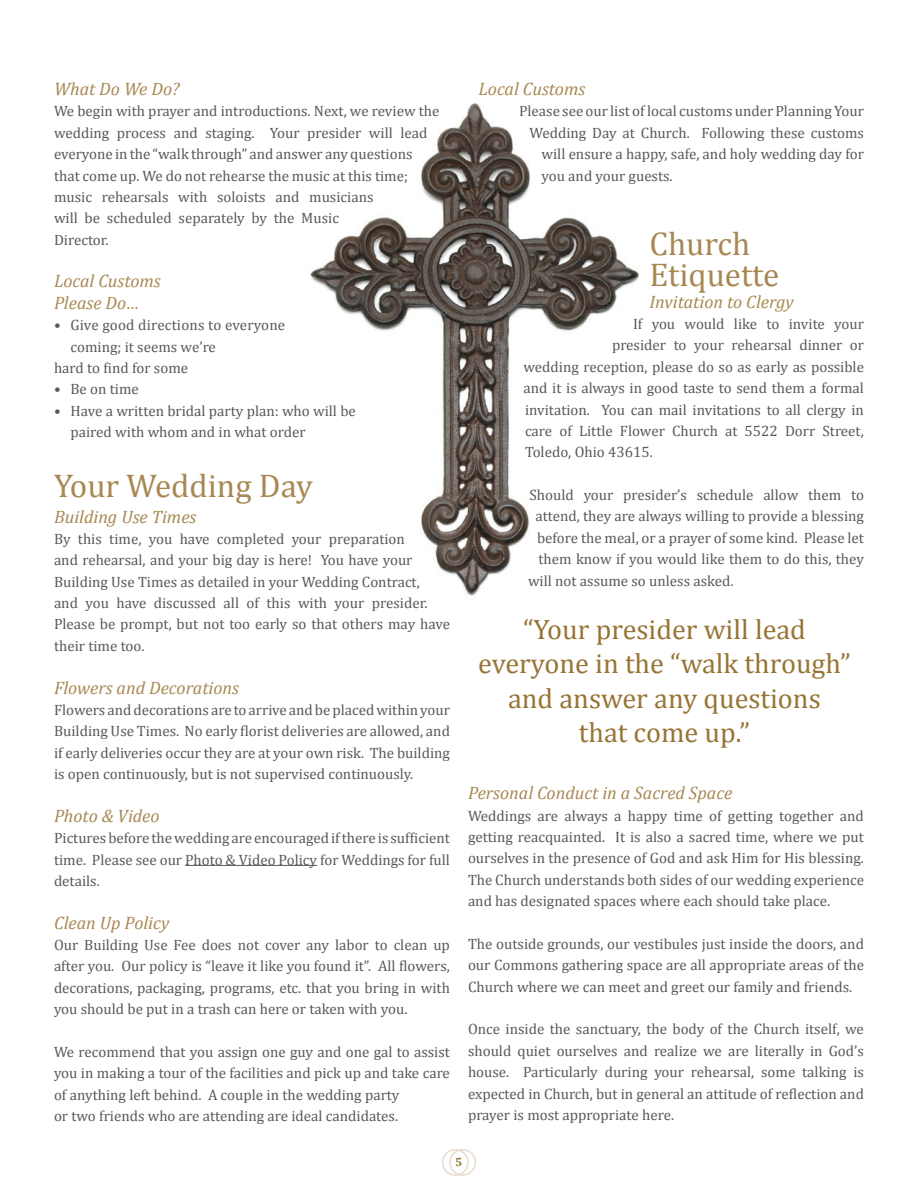
<style>
.page{position:relative;width:918px;height:1188px;background:#fff}
.page>*{position:absolute;margin:0;border:0;box-sizing:border-box;transform-origin:0 0}
.t1{font:33px/31.5px "Cambria";color:#a78852}
.t2{font:28.2px/34.5px "Cambria";color:#977433;text-align:center}
.t3{font:italic 18px/21.3px "Cambria";color:#a78852}
.t4{font:15px/21.3px "Cambria";color:#58595b;text-align:justify}
.t5{font:700 12px "Cambria";color:#977433}
</style>
<div class="page">
<img style="left:185px;top:103px;width:454px;height:1073px">
<div style="left:442px;top:1149px;width:27px;height:27px;border:2px solid #e6ddcf;border-radius:50%"></div>
<div style="left:449px;top:1149px;width:27px;height:27px;border:2px solid #e6ddcf;border-radius:50%"></div>
<hr style="left:185px;top:865px;width:132px;height:1px;background:#58595b">
<p class="t3" style="left:54px;top:78px;width:127px">What Do We Do?</p>
<p class="t4" style="left:54px;top:101px;width:387px;text-align:left">We begin with prayer and introductions. Next, we review the wedding process and staging. Your presider will lead everyone in the “walk through” and answer any questions that come up. We do not rehearse the music at this time; music rehearsals with soloists and musicians<br>will be scheduled separately by the Music<br>Director.</p>
<p class="t3" style="left:54px;top:270px;width:108px">Local Customs<br>Please Do…</p>
<p class="t4" style="left:54px;top:314px;width:233px">• Give good directions to everyone</p>
<p class="t4" style="left:70px;top:336px;width:147px">coming; it seems we’re</p>
<p class="t4" style="left:54px;top:357px;width:136px">hard to find for some</p>
<p class="t4" style="left:54px;top:378px;width:86px">• Be on time</p>
<p class="t4" style="left:70px;top:400px;width:287px;text-indent:-16px">• Have a written bridal party plan: who will be paired with whom and in what order</p>
<h1 class="t1" style="left:54px;top:469px;width:260px">Your Wedding Day</h1>
<p class="t3" style="left:54px;top:505px;width:144px">Building Use Times</p>
<p class="t4" style="left:54px;top:528px;width:397px;text-align:left">By this time, you have completed your preparation<br>and rehearsal, and your big day is here! You have your Building Use Times as detailed in your Wedding Contract,<br>and you have discussed all of this with your presider.<br>Please be prompt, but not too early so that others may have their time too.</p>
<p class="t3" style="left:54px;top:676px;width:187px">Flowers and Decorations</p>
<p class="t4" style="left:54px;top:699px;width:398px">Flowers and decorations are to arrive and be placed within your Building Use Times. No early florist deliveries are allowed, and if early deliveries occur they are at your own risk. The building is open continuously, but is not supervised continuously.</p>
<p class="t3" style="left:54px;top:805px;width:107px">Photo &amp; Video</p>
<p class="t4" style="left:54px;top:827px;width:398px">Pictures before the wedding are encouraged if there is sufficient time. Please see our Photo &amp; Video Policy for Weddings for full details.</p>
<p class="t3" style="left:54px;top:911px;width:117px">Clean Up Policy</p>
<p class="t4" style="left:54px;top:934px;width:398px">Our Building Use Fee does not cover any labor to clean up after you. Our policy is “leave it like you found it”. All flowers, decorations, packaging, programs, etc. that you bring in with you should be put in a trash can here or taken with you.</p>
<p class="t4" style="left:54px;top:1041px;width:398px;text-align:left">We recommend that you assign one guy and one gal to assist you in making a tour of the facilities and pick up and take care of anything left behind. A couple in the wedding party<br>or two friends who are attending are ideal candidates.</p>
<p class="t3" style="left:478px;top:78px;width:108px">Local Customs</p>
<p class="t4" style="left:519px;top:101px;width:347px">Please see our list of local customs under Planning Your</p>
<p class="t4" style="left:530px;top:122px;width:336px">Wedding Day at Church. Following these customs</p>
<p class="t4" style="left:542px;top:143px;width:324px">will ensure a happy, safe, and holy wedding day for</p>
<p class="t4" style="left:542px;top:165px;width:133px">you and your guests.</p>
<h1 class="t1" style="left:650px;top:228px;width:131px">Church<br>Etiquette</h1>
<p class="t3" style="left:650px;top:290px;width:146px">Invitation to Clergy</p>
<p class="t4" style="left:633px;top:313px;width:232px">If you would like to invite your</p>
<p class="t4" style="left:612px;top:335px;width:254px">presider to your rehearsal dinner or</p>
<p class="t4" style="left:524px;top:356px;width:342px">wedding reception, please do so as early as possible</p>
<p class="t4" style="left:524px;top:377px;width:342px">and it is always in good taste to send them a formal</p>
<p class="t4" style="left:525px;top:399px;width:340px">invitation. You can mail invitations to all clergy in</p>
<p class="t4" style="left:525px;top:420px;width:340px">care of Little Flower Church at 5522 Dorr Street,</p>
<p class="t4" style="left:525px;top:441px;width:129px">Toledo, Ohio 43615.</p>
<p class="t4" style="left:530px;top:484px;width:336px">Should your presider’s schedule allow them to</p>
<p class="t4" style="left:536px;top:506px;width:330px">attend, they are always willing to provide a blessing</p>
<p class="t4" style="left:537px;top:527px;width:328px">before the meal, or a prayer of some kind. Please let</p>
<p class="t4" style="left:538px;top:548px;width:327px">them know if you would like them to do this, they</p>
<p class="t4" style="left:528px;top:570px;width:207px">will not assume so unless asked.</p>
<h2 class="t2" style="left:478px;top:612px;width:374px">“Your presider will lead everyone in the “walk through” and answer any questions<br>that come up.”</h2>
<p class="t3" style="left:468px;top:782px;width:266px">Personal Conduct in a Sacred Space</p>
<p class="t4" style="left:468px;top:805px;width:398px">Weddings are always a happy time of getting together and getting reacquainted. It is also a sacred time, where we put ourselves in the presence of God and ask Him for His blessing.<br>The Church understands both sides of our wedding experience and has designated spaces where each should take place.</p>
<p class="t4" style="left:468px;top:933px;width:398px">The outside grounds, our vestibules just inside the doors, and our Commons gathering space are all appropriate areas of the Church where we can meet and greet our family and friends.</p>
<p class="t4" style="left:468px;top:1019px;width:398px">Once inside the sanctuary, the body of the Church itself, we should quiet ourselves and realize we are literally in God’s house. Particularly during your rehearsal, some talking is expected in Church, but in general an attitude of reflection and prayer is most appropriate here.</p>
<p class="t5" style="left:455px;top:1155px;width:9px">5</p>
</div>
